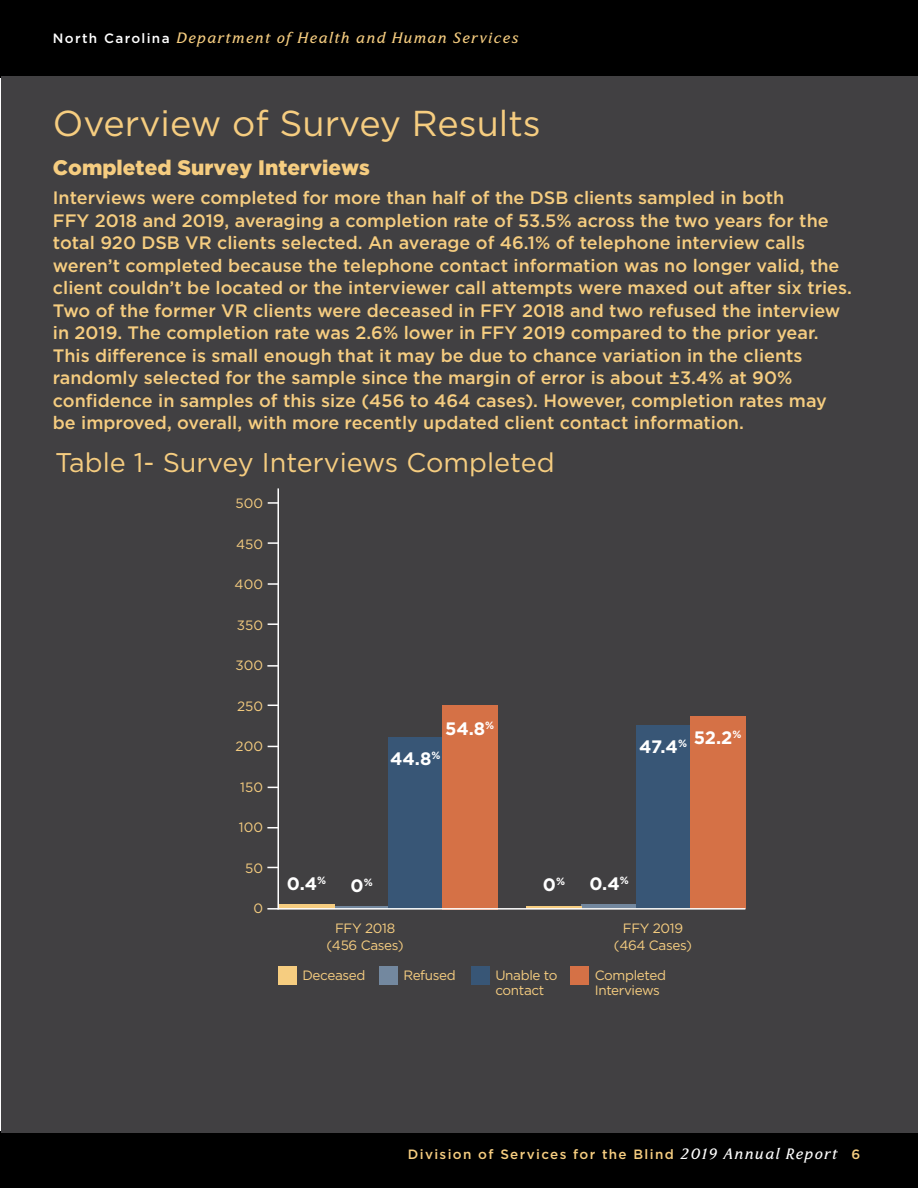
<style>
.page{position:relative;width:918px;height:1188px;background:#fff}
.page>*{position:absolute;margin:0;border:0;box-sizing:border-box;transform-origin:0 0}
.t1{font:36px "Gotham";color:#f6cd80}
.t2{font:27px "Gotham";color:#f6cd80}
.t3{font:900 21px "Gotham";color:#f6cd80}
.t4{font:500 18px/22.5px "Gotham";color:#f6cd80}
.t5{font:700 18px "Gotham";letter-spacing:-.005em;color:#fff}
.t6{font:italic 15px "North Carolina";letter-spacing:.1em;color:#f6cd80}
.t7{font:13.5px/15px "Gotham";letter-spacing:-.025em;color:#f6cd80}
.t8{font:500 13.5px "Gotham";letter-spacing:.1em;color:#f6cd80}
.s1{font-family:"Gotham";font-weight:500;font-style:normal;font-size:13.5px;color:#fff}
.s2{font-family:"North Carolina";font-weight:400;font-style:italic;font-size:15px;color:#fff}
</style>
<div class="page">
<div style="left:0;top:1132px;width:918px;height:56px;background:#000"></div>
<div style="left:0;top:0;width:918px;height:78px;background:#000"></div>
<div style="left:1px;top:76px;width:917px;height:1057px;background:#414042"></div>
<div style="left:379px;top:966px;width:19px;height:19px;background:#73889f"></div>
<div style="left:471px;top:967px;width:19px;height:18px;background:#385676"></div>
<div style="left:571px;top:967px;width:18px;height:18px;background:#d57146"></div>
<svg style="left:267px;top:908px;width:10px;height:2px"></svg>
<svg style="left:267px;top:665px;width:10px;height:2px"></svg>
<svg style="left:268px;top:623px;width:9px;height:2px"></svg>
<svg style="left:268px;top:583px;width:9px;height:2px"></svg>
<svg style="left:268px;top:542px;width:9px;height:2px"></svg>
<svg style="left:268px;top:502px;width:9px;height:2px"></svg>
<div style="left:278px;top:967px;width:19px;height:18px;background:#f6cd80"></div>
<svg style="left:277px;top:488px;width:469px;height:422px"></svg>
<p class="t6" style="left:53px;top:31px;width:467px"><span class="s1">North Carolina</span> Department of Health and Human Services</p>
<h1 class="t1" style="left:53px;top:100px;width:489px">Overview of Survey Results</h1>
<p class="t3" style="left:53px;top:155px;width:319px">Completed Survey Interviews</p>
<p class="t4" style="left:53px;top:186px;width:801px">Interviews were completed for more than half of the DSB clients sampled in both<br>FFY 2018 and 2019, averaging a completion rate of 53.5% across the two years for the total 920 DSB VR clients selected. An average of 46.1% of telephone interview calls weren’t completed because the telephone contact information was no longer valid, the client couldn’t be located or the interviewer call attempts were maxed out after six tries.<br>Two of the former VR clients were deceased in FFY 2018 and two refused the interview in 2019. The completion rate was 2.6% lower in FFY 2019 compared to the prior year.<br>This difference is small enough that it may be due to chance variation in the clients randomly selected for the sample since the margin of error is about ±3.4% at 90% confidence in samples of this size (456 to 464 cases). However, completion rates may be improved, overall, with more recently updated client contact information.</p>
<h2 class="t2" style="left:55px;top:445px;width:501px">Table 1- Survey Interviews Completed</h2>
<p class="t7" style="left:235px;top:496px;width:29px">500</p>
<p class="t7" style="left:236px;top:536px;width:28px">450</p>
<p class="t7" style="left:235px;top:577px;width:30px">400</p>
<p class="t7" style="left:237px;top:617px;width:28px">350</p>
<p class="t7" style="left:235px;top:658px;width:29px">300</p>
<p class="t7" style="left:237px;top:698px;width:28px">250</p>
<p class="t7" style="left:236px;top:739px;width:29px">200</p>
<p class="t7" style="left:240px;top:779px;width:24px">150</p>
<p class="t7" style="left:239px;top:820px;width:26px">100</p>
<p class="t7" style="left:245px;top:860px;width:19px">50</p>
<p class="t7" style="left:253px;top:901px;width:11px">0</p>
<p class="t5" style="left:445px;top:716px;width:51px">54.8<sup>%</sup></p>
<p class="t5" style="left:390px;top:747px;width:52px">44.8<sup>%</sup></p>
<p class="t5" style="left:694px;top:726px;width:49px">52.2<sup>%</sup></p>
<p class="t5" style="left:639px;top:735px;width:49px">47.4<sup>%</sup></p>
<p class="t5" style="left:287px;top:871px;width:41px">0.4<sup>%</sup></p>
<p class="t5" style="left:543px;top:873px;width:24px">0<sup>%</sup></p>
<p class="t5" style="left:351px;top:874px;width:24px">0<sup>%</sup></p>
<p class="t5" style="left:589px;top:871px;width:41px">0.4<sup>%</sup></p>
<p class="t7" style="left:335px;top:921px;width:62px">FFY 2018</p>
<p class="t7" style="left:623px;top:921px;width:62px">FFY 2019</p>
<p class="t7" style="left:326px;top:937px;width:79px">(456 Cases)</p>
<p class="t7" style="left:614px;top:937px;width:80px">(464 Cases)</p>
<p class="t7" style="left:302px;top:967px;width:65px">Deceased</p>
<p class="t7" style="left:403px;top:967px;width:54px">Refused</p>
<p class="t7" style="left:495px;top:967px;width:64px">Unable to contact</p>
<p class="t7" style="left:595px;top:967px;width:73px">Completed<br>Interviews</p>
<p class="t8" style="left:408px;top:1146px;width:454px">Division of Services for the Blind <span class="s2">2019 Annual Report</span> 6</p>
</div>
